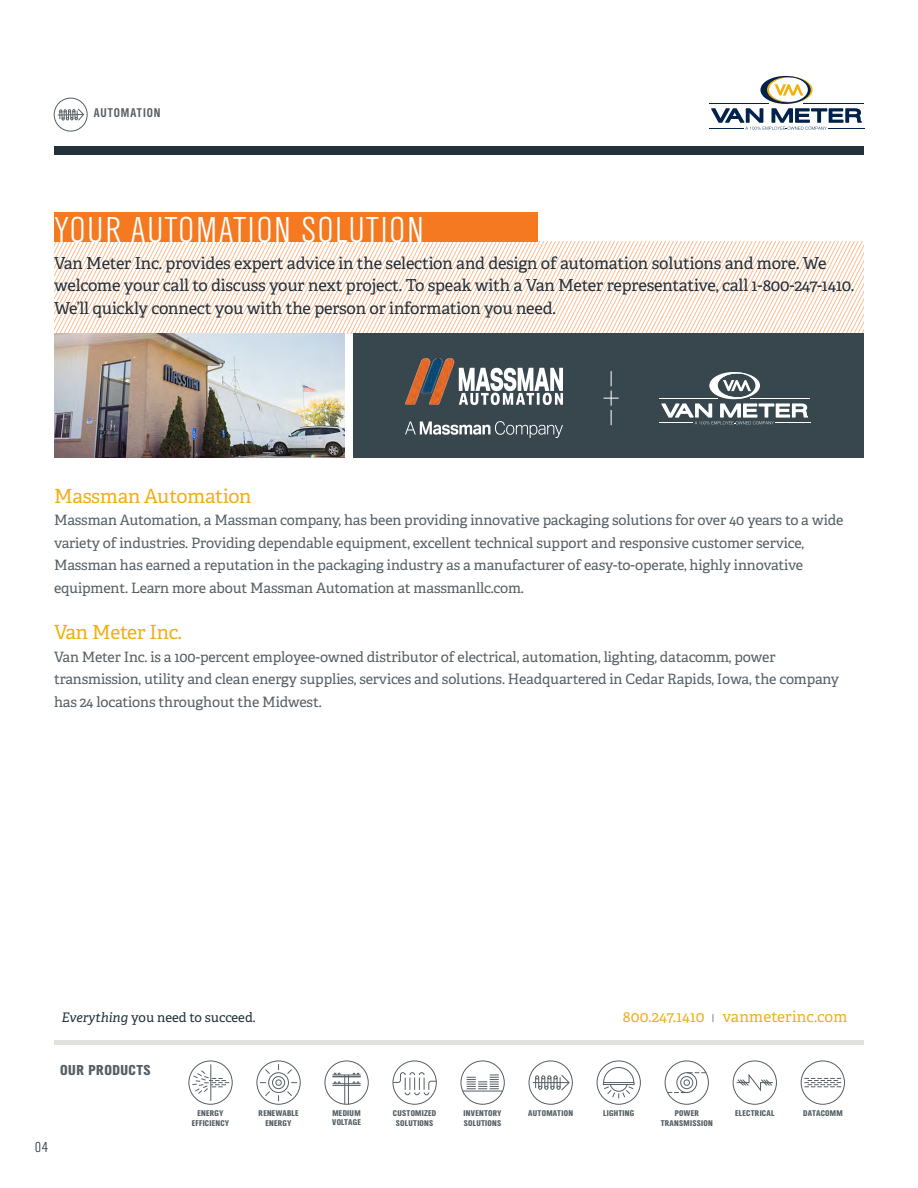
<style>
.page{position:relative;width:918px;height:1188px;background:#fff}
.page>*{position:absolute;margin:0;border:0;box-sizing:border-box;transform-origin:0 0}
.t1{font:37.5px "TV Nord EF Light Con";letter-spacing:.03em;color:#fff}
.t2{font:19.5px "Adelle";letter-spacing:-.01em;color:#f0af13}
.t3{font:16.5px/22.5px "Adelle";letter-spacing:-.01em;color:#22313a}
.t4{font:15.3px "Adelle";letter-spacing:.01em;color:#ecb11f}
.t5{font:15px "TV Nord EF Black Con";letter-spacing:.03em;color:#555f65}
.t6{font:15px "TV Nord EF Light Con";color:#22313a}
.t7{font:14.25px/22.5px "Adelle";letter-spacing:-.01em;color:#555f65}
.t8{font:13.2px "Adelle";color:#22313a}
.t9{font:13.2px "TV Nord EF Bold Con";letter-spacing:.065em;color:#555f65}
.t10{font:8.7px/9.4px "TV Nord EF Black Con";letter-spacing:.03em;color:#555f65;text-align:center}
.s1{font-style:italic}
.s2{font-family:"TV Nord EF Light Con";font-size:11.85px;color:#555f65}
</style>
<div class="page">
<div style="left:54px;top:212px;width:484px;height:30px;background:#f47921"></div>
<svg style="left:54px;top:242px;width:810px;height:92px"></svg>
<div style="left:353px;top:334px;width:511px;height:124px;background:#38464e"></div>
<img style="left:54px;top:333px;width:291px;height:125px">
<div style="left:54px;top:98px;width:34px;height:33px;border:1px solid #555f65;border-radius:50%"></div>
<svg style="left:57px;top:108px;width:28px;height:13px"></svg>
<div style="left:54px;top:146px;width:810px;height:9px;background:#22313a"></div>
<div style="left:54px;top:1040px;width:810px;height:5px;background:#e0e1da"></div>
<hr style="left:803px;top:103px;width:61px;height:1px;background:#00224b">
<hr style="left:709px;top:128px;width:35px;height:1px;background:#00224b">
<svg style="left:711px;top:76px;width:151px;height:54px"></svg>
<hr style="left:828px;top:128px;width:36px;height:1px;background:#00224b">
<hr style="left:709px;top:103px;width:60px;height:1px;background:#00224b">
<hr style="left:751px;top:398px;width:59px;height:1px;background:#fff">
<hr style="left:659px;top:423px;width:34px;height:1px;background:#fff">
<svg style="left:661px;top:372px;width:147px;height:53px"></svg>
<hr style="left:775px;top:423px;width:35px;height:1px;background:#fff">
<hr style="left:659px;top:398px;width:58px;height:1px;background:#fff">
<div style="left:801px;top:1061px;width:44px;height:44px;border:1px solid #555f65;border-radius:50%"></div>
<svg style="left:804px;top:1078px;width:37px;height:10px"></svg>
<svg style="left:690px;top:1072px;width:16px;height:1px"></svg>
<svg style="left:668px;top:1092px;width:16px;height:1px"></svg>
<div style="left:665px;top:1061px;width:44px;height:44px;border:1px solid #555f65;border-radius:50%"></div>
<svg style="left:684px;top:1080px;width:6px;height:6px"></svg>
<div style="left:680px;top:1076px;width:13px;height:13px;border:1px solid #555f65;border-radius:50%"></div>
<div style="left:677px;top:1072px;width:20px;height:21px;border:1px solid #555f65;border-radius:50%"></div>
<div style="left:461px;top:1061px;width:44px;height:44px;border:1px solid #555f65;border-radius:50%"></div>
<hr style="left:533px;top:1082px;width:36px;height:1px;background:#555f65">
<div style="left:529px;top:1061px;width:44px;height:44px;border:1px solid #555f65;border-radius:50%"></div>
<svg style="left:535px;top:1074px;width:35px;height:17px"></svg>
<div style="left:597px;top:1061px;width:44px;height:44px;border:1px solid #555f65;border-radius:50%"></div>
<div style="left:393px;top:1061px;width:44px;height:44px;border:1px solid #555f65;border-radius:50%"></div>
<div style="left:325px;top:1061px;width:44px;height:44px;border:1px solid #555f65;border-radius:50%"></div>
<div style="left:189px;top:1061px;width:43px;height:44px;border:1px solid #555f65;border-radius:50%"></div>
<svg style="left:392px;top:1072px;width:45px;height:23px"></svg>
<hr style="left:463px;top:1091px;width:39px;height:1px;background:#555f65">
<svg style="left:467px;top:1075px;width:32px;height:14px"></svg>
<svg style="left:333px;top:1073px;width:28px;height:31px"></svg>
<svg style="left:192px;top:1070px;width:37px;height:24px"></svg>
<hr style="left:211px;top:1065px;width:1px;height:36px;background:#555f65">
<svg style="left:265px;top:1069px;width:5px;height:5px"></svg>
<svg style="left:265px;top:1091px;width:5px;height:5px"></svg>
<svg style="left:287px;top:1069px;width:5px;height:5px"></svg>
<div style="left:257px;top:1061px;width:44px;height:44px;border:1px solid #555f65;border-radius:50%"></div>
<svg style="left:276px;top:1080px;width:21px;height:21px"></svg>
<div style="left:272px;top:1076px;width:13px;height:13px;border:1px solid #555f65;border-radius:50%"></div>
<div style="left:268px;top:1072px;width:21px;height:21px;border:1px solid #555f65;border-radius:50%"></div>
<div style="left:733px;top:1061px;width:44px;height:44px;border:1px solid #555f65;border-radius:50%"></div>
<svg style="left:736px;top:1073px;width:37px;height:19px"></svg>
<svg style="left:603px;top:1067px;width:31px;height:31px"></svg>
<div style="left:603px;top:1082px;width:31px;height:3px;border:1px solid #555f65"></div>
<svg style="left:604px;top:371px;width:15px;height:54px"></svg>
<img style="left:406px;top:359px;width:157px;height:79px">
<p class="t9" style="left:94px;top:106px;width:68px">AUTOMATION</p>
<h1 class="t1" style="left:54px;top:210px;width:371px">YOUR AUTOMATION SOLUTION</h1>
<p class="t3" style="left:54px;top:252px;width:802px">Van Meter Inc. provides expert advice in the selection and design of automation solutions and more. We welcome your call to discuss your next project. To speak with a Van Meter representative, call 1-800-247-1410.<br>We’ll quickly connect you with the person or information you need.</p>
<h2 class="t2" style="left:54px;top:484px;width:199px">Massman Automation</h2>
<p class="t7" style="left:54px;top:509px;width:791px">Massman Automation, a Massman company, has been providing innovative packaging solutions for over 40 years to a wide variety of industries. Providing dependable equipment, excellent technical support and responsive customer service, Massman has earned a reputation in the packaging industry as a manufacturer of easy-to-operate, highly innovative equipment. Learn more about Massman Automation at massmanllc.com.</p>
<h2 class="t2" style="left:54px;top:620px;width:130px">Van Meter Inc.</h2>
<p class="t7" style="left:54px;top:645px;width:787px">Van Meter Inc. is a 100-percent employee-owned distributor of electrical, automation, lighting, datacomm, power transmission, utility and clean energy supplies, services and solutions. Headquartered in Cedar Rapids, Iowa, the company has 24 locations throughout the Midwest.</p>
<p class="t8" style="left:62px;top:1010px;width:196px"><span class="s1">Everything</span> you need to succeed.</p>
<p class="t4" style="left:623px;top:1007px;width:226px">800.247.1410 <span class="s2">I</span> vanmeterinc.com</p>
<p class="t5" style="left:60px;top:1062px;width:92px">OUR PRODUCTS</p>
<p class="t6" style="left:35px;top:1139px;width:15px">04</p>
<p class="t10" style="left:332px;top:1109px;width:30px;line-height:9px;text-align:left">MEDIUM<br>VOLTAGE</p>
<p class="t10" style="left:393px;top:1109px;width:45px">CUSTOMIZED<br>SOLUTIONS</p>
<p class="t10" style="left:464px;top:1109px;width:40px;text-align:left">INVENTORY<br>SOLUTIONS</p>
<p class="t10" style="left:528px;top:1109px;width:46px">AUTOMATION</p>
<p class="t10" style="left:603px;top:1109px;width:33px">LIGHTING</p>
<p class="t10" style="left:675px;top:1109px;width:26px">POWER</p>
<p class="t10" style="left:803px;top:1109px;width:41px">DATACOMM</p>
<p class="t10" style="left:192px;top:1109px;width:39px">ENERGY<br>EFFICIENCY</p>
<p class="t10" style="left:259px;top:1109px;width:41px">RENEWABLE<br>ENERGY</p>
<p class="t10" style="left:735px;top:1109px;width:41px">ELECTRICAL</p>
<p class="t10" style="left:661px;top:1118px;width:54px">TRANSMISSION</p>
</div>
